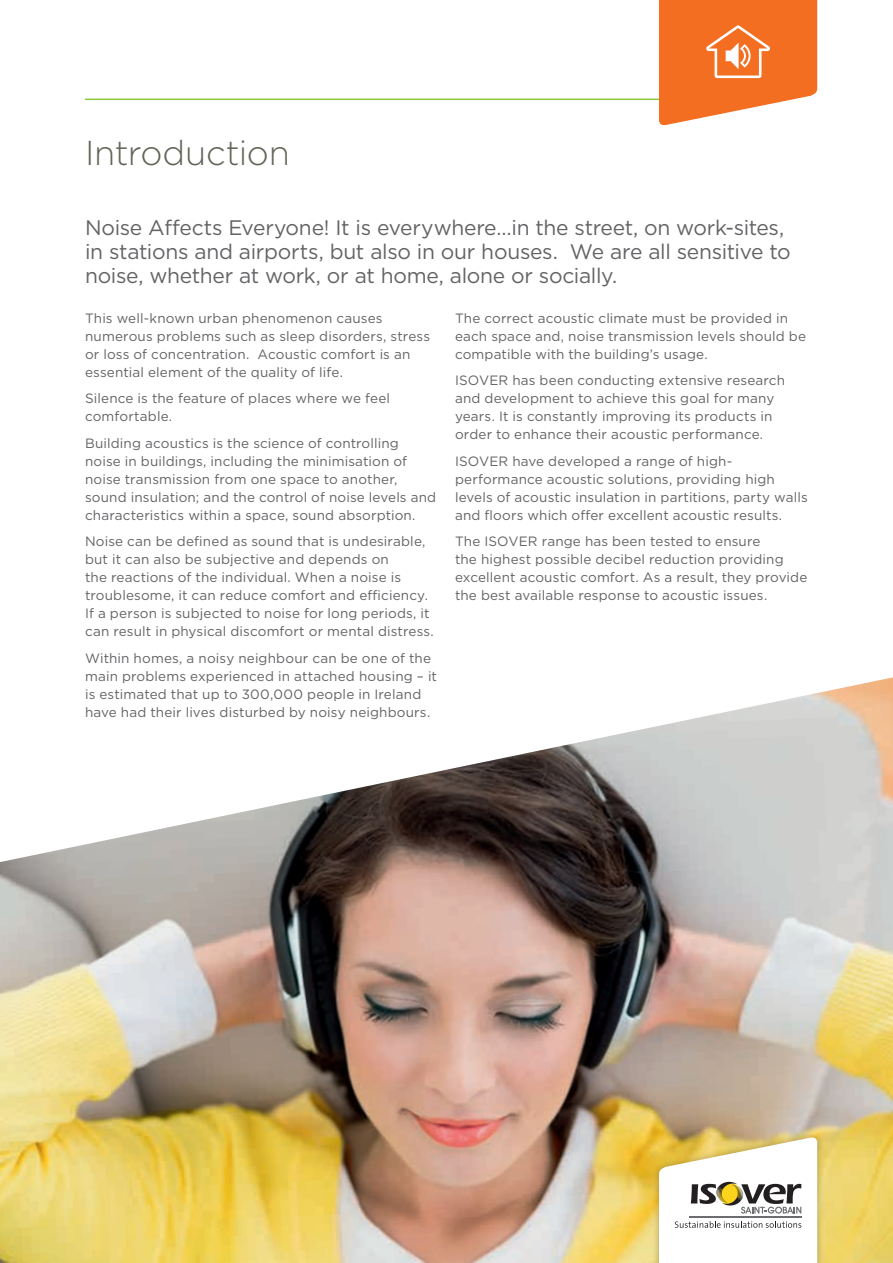
<style>
.page{position:relative;width:893px;height:1263px;background:#fff}
.page>*{position:absolute;margin:0;border:0;box-sizing:border-box;transform-origin:0 0}
.Chapter_Headings{font:300 34.5px "Gotham";letter-spacing:-.005em;color:#636358}
.Body_Text_-_New{font:21px/24px "Gotham";letter-spacing:-.015em;color:#636366}
.Body_Text_-_New-2{font:13.5px/18px "Gotham";letter-spacing:.01em;color:#636366}
</style>
<div class="page">
<img style="left:0;top:677px;width:893px;height:586px">
<hr style="left:85px;top:99px;width:661px;height:1px;background:#8bc63e">
<div style="left:652px;top:1131px;width:172px;height:132px;background:#231f20;opacity:.3"></div>
<svg style="left:659px;top:1136px;width:158px;height:127px"></svg>
<svg style="left:659px;top:0;width:158px;height:126px"></svg>
<p class="Chapter_Headings" style="left:85px;top:131px;width:206px">Introduction</p>
<p class="Body_Text_-_New" style="left:85px;top:215px;width:707px">Noise Affects Everyone! It is everywhere…in the street, on work-sites, in stations and airports, but also in our houses. We are all sensitive to noise, whether at work, or at home, alone or socially.</p>
<p class="Body_Text_-_New-2" style="left:85px;top:308px;width:347px">This well-known urban phenomenon causes numerous problems such as sleep disorders, stress or loss of concentration. Acoustic comfort is an essential element of the quality of life.</p>
<p class="Body_Text_-_New-2" style="left:85px;top:389px;width:306px">Silence is the feature of places where we feel comfortable.</p>
<p class="Body_Text_-_New-2" style="left:85px;top:433px;width:353px">Building acoustics is the science of controlling noise in buildings, including the minimisation of noise transmission from one space to another, sound insulation; and the control of noise levels and characteristics within a space, sound absorption.</p>
<p class="Body_Text_-_New-2" style="left:85px;top:532px;width:350px">Noise can be defined as sound that is undesirable, but it can also be subjective and depends on<br>the reactions of the individual. When a noise is troublesome, it can reduce comfort and efficiency.<br>If a person is subjected to noise for long periods, it can result in physical discomfort or mental distress.</p>
<p class="Body_Text_-_New-2" style="left:85px;top:648px;width:353px">Within homes, a noisy neighbour can be one of the main problems experienced in attached housing – it is estimated that up to 300,000 people in Ireland have had their lives disturbed by noisy neighbours.</p>
<p class="Body_Text_-_New-2" style="left:455px;top:308px;width:352px">The correct acoustic climate must be provided in each space and, noise transmission levels should be compatible with the building’s usage.</p>
<p class="Body_Text_-_New-2" style="left:455px;top:371px;width:332px">ISOVER has been conducting extensive research and development to achieve this goal for many years. It is constantly improving its products in order to enhance their acoustic performance.</p>
<p class="Body_Text_-_New-2" style="left:455px;top:451px;width:354px">ISOVER have developed a range of high&shy;performance acoustic solutions, providing high levels of acoustic insulation in partitions, party walls and floors which offer excellent acoustic results.</p>
<p class="Body_Text_-_New-2" style="left:455px;top:532px;width:354px">The ISOVER range has been tested to ensure<br>the highest possible decibel reduction providing excellent acoustic comfort. As a result, they provide the best available response to acoustic issues.</p>
</div>
